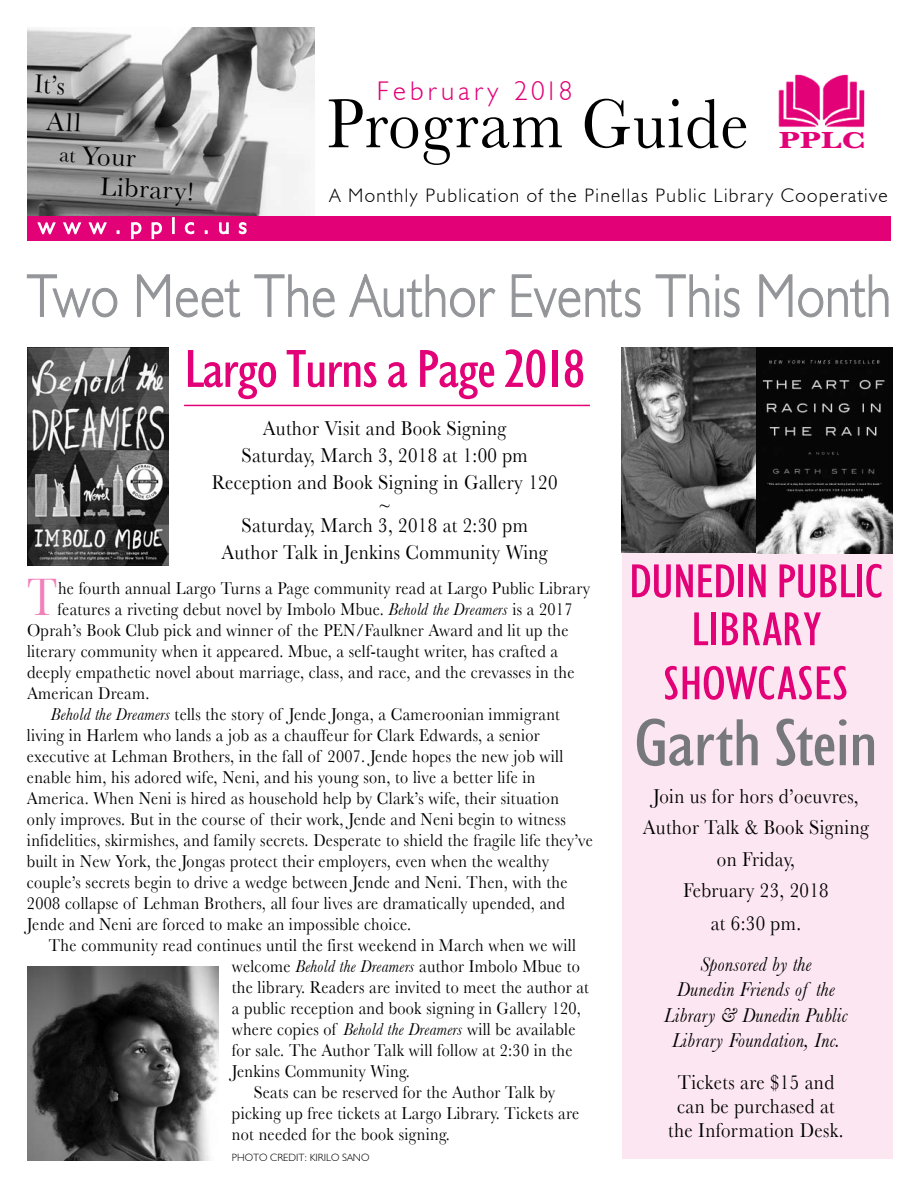
<style>
.page{position:relative;width:918px;height:1188px;background:#fff}
.page>*{position:absolute;margin:0;border:0;box-sizing:border-box;transform-origin:0 0}
.t1{font:72px "Baskerville";letter-spacing:.02em;color:#000;scale:.9 1}
.t2{font:condensed 67.2px "Humanist 521 BT";letter-spacing:-.02em;color:#77787b;scale:1.21 1}
.t3{font:300 60.75px "Humanist 521 BT";letter-spacing:.02em;color:#939598;scale:.85 1}
.t4{font:55.2px "Baskerville";color:#f180bb;scale:.78 1}
.t5{font:condensed 54px "Humanist 521 BT";letter-spacing:-.03em;color:#e20177;scale:1.17 1}
.t6{font:condensed 48px/48px "Humanist 521 BT";letter-spacing:-.02em;color:#e20177;text-align:center;scale:1.14 1}
.t7{font:27px/30.2px "Baskerville";color:#000}
.t8{font:300 27px "Humanist 521 BT";letter-spacing:.16em;color:#e20177}
.t9{font:27px/36.8px "Baskerville";color:#000;scale:.9 1}
.t10{font:700 24.45px "Baskerville";color:#e20177;scale:1.31 1}
.t11{font:21px/31.8px "Baskerville";letter-spacing:.02em;color:#000;text-align:center;scale:.9 1}
.t12{font:italic 21px/25.5px "Baskerville";letter-spacing:.02em;color:#000;text-align:center;scale:.9 1}
.t13{font:300 19.5px "Humanist 521 BT";letter-spacing:.07em;color:#000}
.t14{font:18px "Baskerville";letter-spacing:.02em;color:#000;scale:.9 1}
.t15{font:300 10.5px "Humanist 521 BT";color:#000}
.s1{font-size:21px}
.s2{font-style:italic}
</style>
<div class="page">
<hr style="left:184px;top:405px;width:406px;height:1px;background:#e20177">
<div style="left:622px;top:520px;width:270px;height:639px;background:#fce6f1"></div>
<img style="left:27px;top:27px;width:287px;height:189px">
<div style="left:27px;top:216px;width:864px;height:24px;background:#e20177"></div>
<svg style="left:37px;top:222px;width:70px;height:13px"></svg>
<svg style="left:117px;top:230px;width:3px;height:4px"></svg>
<svg style="left:131px;top:222px;width:11px;height:18px"></svg>
<svg style="left:151px;top:222px;width:11px;height:18px"></svg>
<div style="left:172px;top:217px;width:3px;height:17px;border:2px solid #fff"></div>
<svg style="left:184px;top:222px;width:11px;height:13px"></svg>
<svg style="left:205px;top:230px;width:3px;height:4px"></svg>
<svg style="left:219px;top:222px;width:10px;height:13px"></svg>
<svg style="left:238px;top:222px;width:9px;height:13px"></svg>
<svg style="left:27px;top:274px;width:91px;height:44px"></svg>
<svg style="left:137px;top:274px;width:33px;height:43px"></svg>
<svg style="left:176px;top:279px;width:64px;height:39px"></svg>
<svg style="left:254px;top:274px;width:81px;height:44px"></svg>
<svg style="left:349px;top:274px;width:147px;height:44px"></svg>
<svg style="left:511px;top:274px;width:130px;height:44px"></svg>
<svg style="left:655px;top:274px;width:55px;height:43px"></svg>
<svg style="left:716px;top:274px;width:3px;height:6px"></svg>
<div style="left:716px;top:289px;width:3px;height:28px;border:1px solid #939598"></div>
<svg style="left:724px;top:287px;width:16px;height:31px"></svg>
<svg style="left:759px;top:274px;width:130px;height:44px"></svg>
<img style="left:778px;top:74px;width:87px;height:54px">
<img style="left:621px;top:347px;width:272px;height:206px">
<img style="left:27px;top:966px;width:191px;height:195px">
<img style="left:27px;top:347px;width:142px;height:219px">
<h3 class="t9" style="left:49px;top:66px;width:40px;text-indent:-14px;rotate:3deg">It’s<br>All</h3>
<h3 class="t7" style="left:103px;top:141px;width:95px;text-indent:-42px;rotate:3deg"><span class="s1">at</span> Your<br>Library!</h3>
<h3 class="t8" style="left:377px;top:75px;width:197px">February 2018</h3>
<h1 class="t1" style="left:327px;top:82px;width:470px">Program Guide</h1>
<h3 class="t10" style="left:779px;top:126px;width:68px">PPLC</h3>
<p class="t13" style="left:330px;top:184px;width:560px">A Monthly Publication of the Pinellas Public Library Cooperative</p>
<h3 class="t3" style="left:27px;top:258px;width:1018px">Two Meet The Author Events This Month</h3>
<h3 class="t5" style="left:184px;top:338px;width:345px">Largo Turns a Page 2018</h3>
<p class="t11" style="left:212px;top:414px;width:386px;line-height:27px">Author Visit and Book Signing<br>Saturday, March 3, 2018 at 1:00 pm<br>Reception and Book Signing in Gallery 120</p>
<p class="t11" style="left:242px;top:496px;width:320px;line-height:19.5px">~<br>Saturday, March 3, 2018 at 2:30 pm</p>
<p class="t11" style="left:222px;top:537px;width:364px">Author Talk in Jenkins Community Wing</p>
<h3 class="t4" style="left:27px;top:565px;width:40px">T</h3>
<p class="t14" style="left:58px;top:577px;width:593px">he fourth annual Largo Turns a Page community read at Largo Public Library</p>
<p class="t14" style="left:58px;top:598px;width:574px">features a riveting debut novel by Imbolo Mbue. <span class="s2">Behold the Dreamers</span> is a 2017</p>
<p class="t14" style="left:27px;top:619px;width:603px">Oprah’s Book Club pick and winner of the PEN/Faulkner Award and lit up the</p>
<p class="t14" style="left:27px;top:640px;width:592px">literary community when it appeared. Mbue, a self-taught writer, has crafted a</p>
<p class="t14" style="left:27px;top:662px;width:610px">deeply empathetic novel about marriage, class, and race, and the crevasses in the</p>
<p class="t14" style="left:27px;top:683px;width:138px">American Dream.</p>
<p class="t14" style="left:51px;top:704px;width:567px"><span class="s2">Behold the Dreamers</span> tells the story of Jende Jonga, a Cameroonian immigrant</p>
<p class="t14" style="left:27px;top:725px;width:571px">living in Harlem who lands a job as a chauffeur for Clark Edwards, a senior</p>
<p class="t14" style="left:27px;top:746px;width:597px">executive at Lehman Brothers, in the fall of 2007. Jende hopes the new job will</p>
<p class="t14" style="left:27px;top:767px;width:566px">enable him, his adored wife, Neni, and his young son, to live a better life in</p>
<p class="t14" style="left:27px;top:788px;width:593px">America. When Neni is hired as household help by Clark’s wife, their situation</p>
<p class="t14" style="left:27px;top:809px;width:600px">only improves. But in the course of their work, Jende and Neni begin to witness</p>
<p class="t14" style="left:27px;top:830px;width:630px">infidelities, skirmishes, and family secrets. Desperate to shield the fragile life they’ve</p>
<p class="t14" style="left:27px;top:851px;width:582px">built in New York, the Jongas protect their employers, even when the wealthy</p>
<p class="t14" style="left:27px;top:872px;width:602px">couple’s secrets begin to drive a wedge between Jende and Neni. Then, with the</p>
<p class="t14" style="left:27px;top:893px;width:599px">2008 collapse of Lehman Brothers, all four lives are dramatically upended, and</p>
<p class="t14" style="left:27px;top:914px;width:428px">Jende and Neni are forced to make an impossible choice.</p>
<p class="t14" style="left:49px;top:935px;width:587px">The community read continues until the first weekend in March when we will</p>
<p class="t14" style="left:232px;top:956px;width:388px">welcome <span class="s2">Behold the Dreamers</span> author Imbolo Mbue to</p>
<p class="t14" style="left:232px;top:977px;width:398px">the library. Readers are invited to meet the author at</p>
<p class="t14" style="left:232px;top:998px;width:389px">a public reception and book signing in Gallery 120,</p>
<p class="t14" style="left:232px;top:1019px;width:383px">where copies of <span class="s2">Behold the Dreamers</span> will be available</p>
<p class="t14" style="left:232px;top:1040px;width:380px">for sale. The Author Talk will follow at 2:30 in the</p>
<p class="t14" style="left:232px;top:1061px;width:199px">Jenkins Community Wing.</p>
<p class="t14" style="left:254px;top:1082px;width:337px">Seats can be reserved for the Author Talk by</p>
<p class="t14" style="left:232px;top:1103px;width:387px">picking up free tickets at Largo Library. Tickets are</p>
<p class="t14" style="left:232px;top:1124px;width:244px">not needed for the book signing.</p>
<p class="t15" style="left:232px;top:1151px;width:139px">PHOTO CREDIT: KIRILO SANO</p>
<h3 class="t6" style="left:629px;top:557px;width:225px">Dunedin Public<br>Library</h3>
<h3 class="t6" style="left:663px;top:659px;width:165px">ShowcasES</h3>
<h2 class="t2" style="left:634px;top:704px;width:203px">Garth Stein</h2>
<p class="t11" style="left:643px;top:780px;width:253px">Join us for hors d’oeuvres,<br>Author Talk &amp; Book Signing on Friday,<br>February 23, 2018<br>at 6:30 pm.</p>
<p class="t12" style="left:664px;top:951px;width:206px">Sponsored by the<br>Dunedin Friends of the<br>Library &amp; Dunedin Public<br>Library Foundation, Inc.</p>
<p class="t11" style="left:668px;top:1070px;width:196px;line-height:24px">Tickets are $15 and can be purchased at the Information Desk.</p>
</div>
